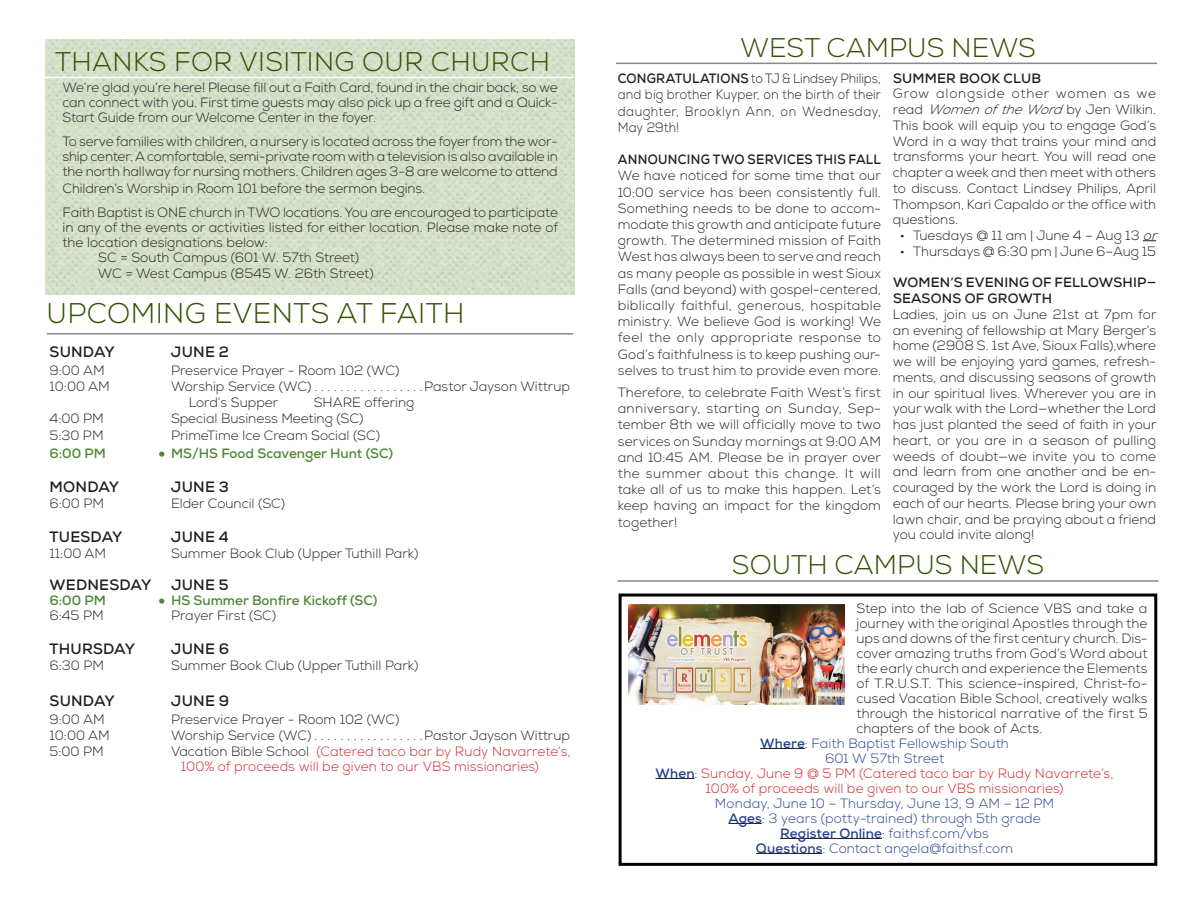
<style>
.page{position:relative;width:1188px;height:918px;background:#fff}
.page>*{position:absolute;margin:0;border:0;box-sizing:border-box;transform-origin:0 0}
.t1{font:300 28.5px "Nexa";letter-spacing:.015em;color:#355000}
.t2{font:300 27px "Nexa";letter-spacing:.005em;color:#355000}
.t3{font:700 15px "Nexa";letter-spacing:.015em;color:#231f20}
.t4{font:300 13.5px/15.8px "Nexa";color:#231f20;text-align:justify}
.t5{font:300 13.5px "Nexa";letter-spacing:.005em;color:#d1232a}
.t6{font:300 13.5px "Nexa";letter-spacing:.01em;color:#253f8e}
.t7{font:300 13.5px/16.2px "Nexa";color:#231f20;text-align:justify;scale:.93 1}
.t8{font:700 13.5px "Nexa";color:#4e8635}
.t9{font:700 13.5px/15.8px "Nexa";letter-spacing:.015em;color:#231f20}
.t10{font:700 13.5px "Nexa";letter-spacing:.015em;color:#231f20;scale:.93 1}
.s1{font-size:22.5px}
.s2{color:#231f20}
.s3{font-weight:700}
.s4{font-style:italic}
.s5{font-weight:700;color:#253f8e}
.s6{color:#253f8e}
</style>
<div class="page">
<svg style="left:1143px;top:240px;width:13px;height:1px"></svg>
<hr style="left:616px;top:63px;width:541px;height:1px;background:#898989">
<img style="left:46px;top:39px;width:529px;height:256px">
<hr style="left:47px;top:333px;width:526px;height:2px;background:#898989">
<hr style="left:44px;top:77px;width:529px;height:1px;background:#fff">
<hr style="left:617px;top:580px;width:542px;height:2px;background:#898989">
<img style="left:629px;top:605px;width:216px;height:99px">
<hr style="left:760px;top:748px;width:45px;height:1px;background:#231f20">
<hr style="left:656px;top:778px;width:39px;height:1px;background:#231f20">
<hr style="left:729px;top:823px;width:33px;height:1px;background:#231f20">
<hr style="left:780px;top:838px;width:102px;height:1px;background:#231f20">
<hr style="left:756px;top:853px;width:66px;height:1px;background:#231f20">
<div style="left:619px;top:594px;width:538px;height:272px;border:3px solid #000"></div>
<p class="t2" style="left:55px;top:46px;width:496px">THANKS FOR VISITING OUR CHURCH</p>
<p class="t4" style="left:63px;top:81px;width:497px;line-height:15px">We’re glad you’re here! Please fill out a Faith Card, found in the chair back, so we can connect with you. First time guests may also pick up a free gift and a Quick-Start Guide from our Welcome Center in the foyer.</p>
<p class="t4" style="left:63px;top:134px;width:497px">To serve families with children, a nursery is located across the foyer from the wor&shy;ship center. A comfortable, semi-private room with a television is also available in the north hallway for nursing mothers. Children ages 3-8 are welcome to attend Children’s Worship in Room 101 before the sermon begins.</p>
<p class="t4" style="left:63px;top:205px;width:497px;line-height:15px">Faith Baptist is ONE church in TWO locations. You are encouraged to participate in any of the events or activities listed for either location. Please make note of the location designations below:</p>
<p class="t4" style="left:98px;top:250px;width:263px">SC = South Campus (601 W. 57th Street)</p>
<p class="t4" style="left:98px;top:266px;width:277px">WC = West Campus (8545 W. 26th Street)</p>
<p class="t1" style="left:47px;top:296px;width:419px">UPCOMING EVENTS AT FAITH</p>
<p class="t3" style="left:50px;top:342px;width:67px">SUNDAY</p>
<p class="t3" style="left:171px;top:342px;width:59px">JUNE 2</p>
<p class="t4" style="left:50px;top:363px;width:57px">9:00 AM</p>
<p class="t4" style="left:171px;top:363px;width:230px">Preservice Prayer - Room 102 (WC)</p>
<p class="t4" style="left:50px;top:379px;width:62px">10:00 AM</p>
<p class="t4" style="left:171px;top:379px;width:145px">Worship Service (WC).................</p>
<p class="t4" style="left:424px;top:379px;width:147px">Pastor Jayson Wittrup</p>
<p class="t4" style="left:189px;top:395px;width:91px">Lord’s Supper</p>
<p class="t4" style="left:314px;top:395px;width:102px">SHARE offering</p>
<p class="t4" style="left:50px;top:411px;width:56px">4:00 PM</p>
<p class="t4" style="left:171px;top:411px;width:194px">Special Business Meeting (SC)</p>
<p class="t4" style="left:50px;top:427px;width:56px">5:30 PM</p>
<p class="t4" style="left:171px;top:427px;width:211px">PrimeTime Ice Cream Social (SC)</p>
<p class="t8" style="left:50px;top:444px;width:58px">6:00 PM</p>
<p class="t8" style="left:158px;top:444px;width:237px"><span class="s1">•</span> MS/HS Food Scavenger Hunt (SC)</p>
<p class="t3" style="left:50px;top:477px;width:71px">MONDAY</p>
<p class="t3" style="left:171px;top:477px;width:59px">JUNE 3</p>
<p class="t4" style="left:50px;top:496px;width:56px">6:00 PM</p>
<p class="t4" style="left:171px;top:496px;width:116px">Elder Council (SC)</p>
<p class="t3" style="left:50px;top:527px;width:74px">TUESDAY</p>
<p class="t3" style="left:171px;top:527px;width:59px">JUNE 4</p>
<p class="t4" style="left:50px;top:546px;width:58px">11:00 AM</p>
<p class="t4" style="left:171px;top:546px;width:249px">Summer Book Club (Upper Tuthill Park)</p>
<p class="t3" style="left:50px;top:575px;width:103px">WEDNESDAY</p>
<p class="t3" style="left:171px;top:575px;width:59px">JUNE 5</p>
<p class="t8" style="left:50px;top:591px;width:58px">6:00 PM</p>
<p class="t8" style="left:158px;top:591px;width:221px"><span class="s1">•</span> HS Summer Bonfire Kickoff (SC)</p>
<p class="t4" style="left:50px;top:607px;width:56px">6:45 PM</p>
<p class="t4" style="left:171px;top:607px;width:107px">Prayer First (SC)</p>
<p class="t3" style="left:50px;top:639px;width:87px">THURSDAY</p>
<p class="t3" style="left:171px;top:639px;width:60px">JUNE 6</p>
<p class="t4" style="left:50px;top:658px;width:56px">6:30 PM</p>
<p class="t4" style="left:171px;top:658px;width:249px">Summer Book Club (Upper Tuthill Park)</p>
<p class="t3" style="left:50px;top:691px;width:67px">SUNDAY</p>
<p class="t3" style="left:171px;top:691px;width:60px">JUNE 9</p>
<p class="t4" style="left:50px;top:712px;width:57px">9:00 AM</p>
<p class="t4" style="left:171px;top:712px;width:230px">Preservice Prayer - Room 102 (WC)</p>
<p class="t4" style="left:50px;top:728px;width:62px">10:00 AM</p>
<p class="t4" style="left:171px;top:728px;width:145px">Worship Service (WC).................</p>
<p class="t4" style="left:424px;top:728px;width:147px">Pastor Jayson Wittrup</p>
<p class="t4" style="left:50px;top:744px;width:56px">5:00 PM</p>
<p class="t5" style="left:171px;top:744px;width:401px"><span class="s2">Vacation Bible School</span> (Catered taco bar by Rudy Navarrete’s,</p>
<p class="t5" style="left:181px;top:759px;width:360px">100% of proceeds will be given to our VBS missionaries)</p>
<p class="t2" style="left:740px;top:32px;width:297px">WEST CAMPUS NEWS</p>
<p class="t7" style="left:618px;top:71px;width:285px"><span class="s3">CONGRATULATIONS</span> to TJ &amp; Lindsey Philips, and big brother Kuyper, on the birth of their daughter, Brooklyn Ann, on Wednesday, May 29th!</p>
<p class="t10" style="left:618px;top:151px;width:284px">ANNOUNCING TWO SERVICES THIS FALL</p>
<p class="t4" style="left:618px;top:168px;width:265px;line-height:16.2px">We have noticed for some time that our 10:00 service has been consistently full.<br>Something needs to be done to accom&shy;modate this growth and anticipate future growth. The determined mission of Faith West has always been to serve and reach as many people as possible in west Sioux Falls (and beyond) with gospel-centered, biblically faithful, generous, hospitable ministry. We believe God is working! We feel the only appropriate response to God’s faithfulness is to keep pushing our&shy;selves to trust him to provide even more.</p>
<p class="t4" style="left:618px;top:385px;width:265px;line-height:16.2px">Therefore, to celebrate Faith West’s first anniversary, starting on Sunday, Sep&shy;tember 8th we will officially move to two services on Sunday mornings at 9:00 AM and 10:45 AM. Please be in prayer over the summer about this change. It will take all of us to make this happen. Let’s keep having an impact for the kingdom together!</p>
<p class="t9" style="left:893px;top:70px;width:150px">SUMMER BOOK CLUB</p>
<p class="t4" style="left:893px;top:86px;width:265px">Grow alongside other women as we read <span class="s4">WomenoftheWord</span>by Jen Wilkin.<br>This book will equip you to engage God’s Word in a way that trains your mind and transforms your heart. You will read one chapter a week and then meet with others to discuss. Contact Lindsey Philips, April Thompson, Kari Capaldo or the office with questions.</p>
<p class="t4" style="left:900px;top:228px;width:263px">• Tuesdays @ 11 am | June 4 – Aug 13 <span class="s4">or</span></p>
<p class="t4" style="left:900px;top:244px;width:258px">• Thursdays @ 6:30 pm | June 6–Aug 15</p>
<p class="t9" style="left:893px;top:275px;width:265px">WOMEN’S EVENING OF FELLOWSHIP—<br>SEASONS OF GROWTH</p>
<p class="t4" style="left:893px;top:307px;width:265px">Ladies, join us on June 21st at 7pm for an evening of fellowship at Mary Berger’s home (2908 S. 1st Ave, Sioux Falls),where we will be enjoying yard games, refresh&shy;ments, and discussing seasons of growth in our spiritual lives. Wherever you are in your walk with the Lord—whether the Lord has just planted the seed of faith in your heart, or you are in a season of pulling weeds of doubt—we invite you to come and learn from one another and be en&shy;couraged by the work the Lord is doing in each of our hearts. Please bring your own lawn chair, and be praying about a friend you could invite along!</p>
<p class="t2" style="left:732px;top:549px;width:314px">SOUTH CAMPUS NEWS</p>
<p class="t4" style="left:856px;top:601px;width:293px;line-height:15px">Step into the lab of Science VBS and take a journey with the original Apostles through the ups and downs of the first century church. Dis&shy;cover amazing truths from God’s Word about the early church and experience the Elements of T.R.U.S.T. This science-inspired, Christ-fo&shy;cused Vacation Bible School, creatively walks through the historical narrative of the first 5 chapters of the book of Acts.</p>
<p class="t6" style="left:760px;top:735px;width:250px"><span class="s3">Where</span>: Faith Baptist Fellowship South</p>
<p class="t6" style="left:825px;top:750px;width:121px">601 W 57th Street</p>
<p class="t5" style="left:656px;top:765px;width:460px"><span class="s5">When</span><span class="s6">:</span> Sunday, June 9 @ 5 PM (Catered taco bar by Rudy Navarrete’s,</p>
<p class="t5" style="left:706px;top:780px;width:360px">100% of proceeds will be given to our VBS missionaries)</p>
<p class="t6" style="left:715px;top:795px;width:341px">Monday, June 10 – Thursday, June 13, 9 AM – 12 PM</p>
<p class="t6" style="left:729px;top:810px;width:314px"><span class="s3">Ages</span>: 3 years (potty-trained) through 5th grade</p>
<p class="t6" style="left:780px;top:825px;width:210px"><span class="s3">Register Online</span>: faithsf.com/vbs</p>
<p class="t6" style="left:756px;top:840px;width:259px"><span class="s3">Questions</span>: Contact angela@faithsf.com</p>
</div>
